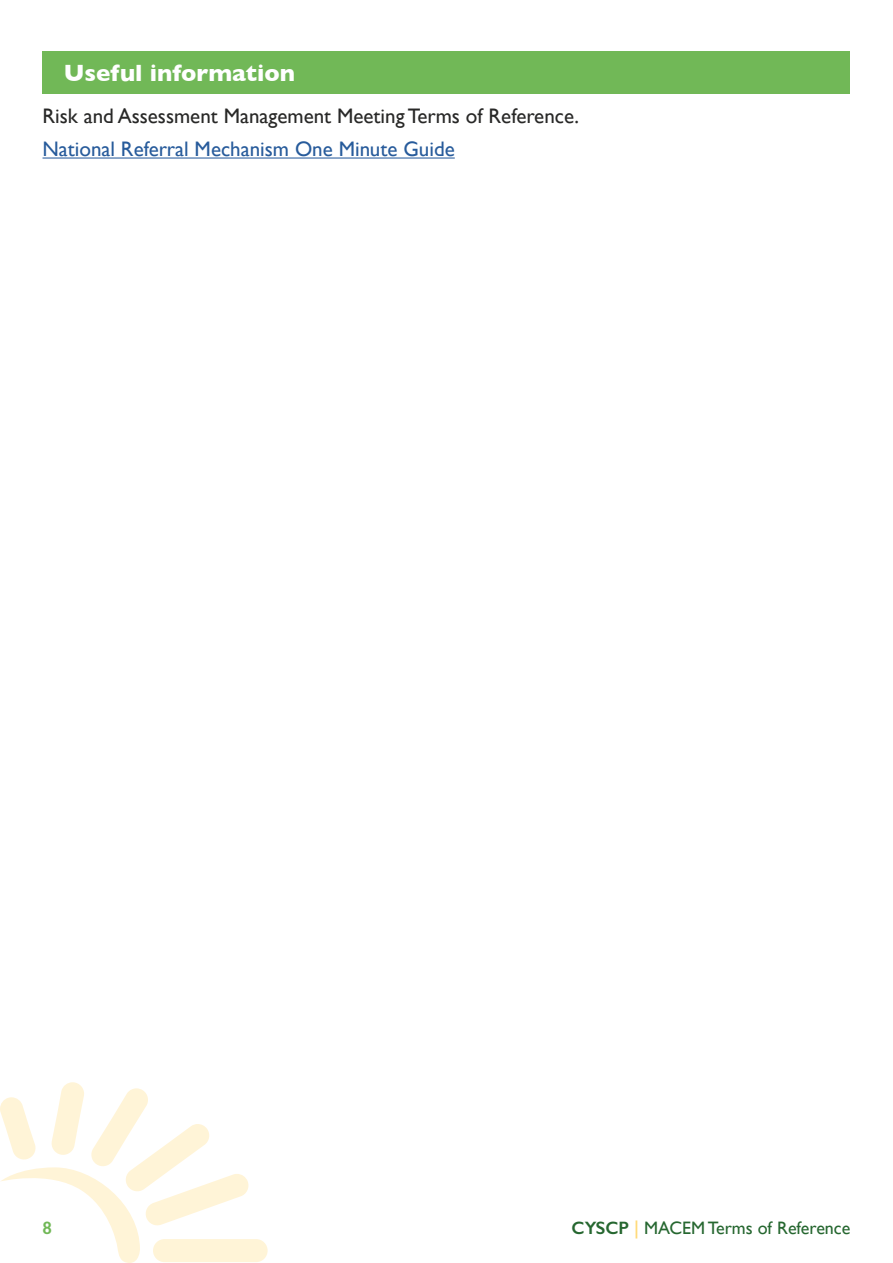
<style>
.page{position:relative;width:893px;height:1263px;background:#fff}
.page>*{position:absolute;margin:0;border:0;box-sizing:border-box;transform-origin:0 0}
.t1{font:700 24px "Gill Sans";color:#fff}
.Body{font:21px "Gill Sans";color:#282827}
.Body-2{font:21px "Gill Sans";color:#275b9b}
.t2{font:18px "Gill Sans";color:#266730}
.t3{font:600 18px "Gill Sans";color:#71b857}
.s1{font-weight:600}
.s2{font-weight:600;color:#ffdb7a}
</style>
<div class="page">
<svg style="left:0;top:1082px;width:268px;height:181px"></svg>
<div style="left:43px;top:51px;width:807px;height:43px;background:#71b857"></div>
<hr style="left:43px;top:157px;width:412px;height:2px;background:#275b9b">
<h2 class="t1" style="left:64px;top:53px;width:233px">Useful information</h2>
<p class="Body" style="left:43px;top:103px;width:538px">Risk and Assessment Management Meeting Terms of Reference.</p>
<p class="Body-2" style="left:43px;top:137px;width:414px">National Referral Mechanism One Minute Guide</p>
<p class="t3" style="left:43px;top:1216px;width:11px">8</p>
<p class="t2" style="left:572px;top:1217px;width:280px"><span class="s1">CYSCP</span> <span class="s2">|</span> MACEM Terms of Reference</p>
</div>
